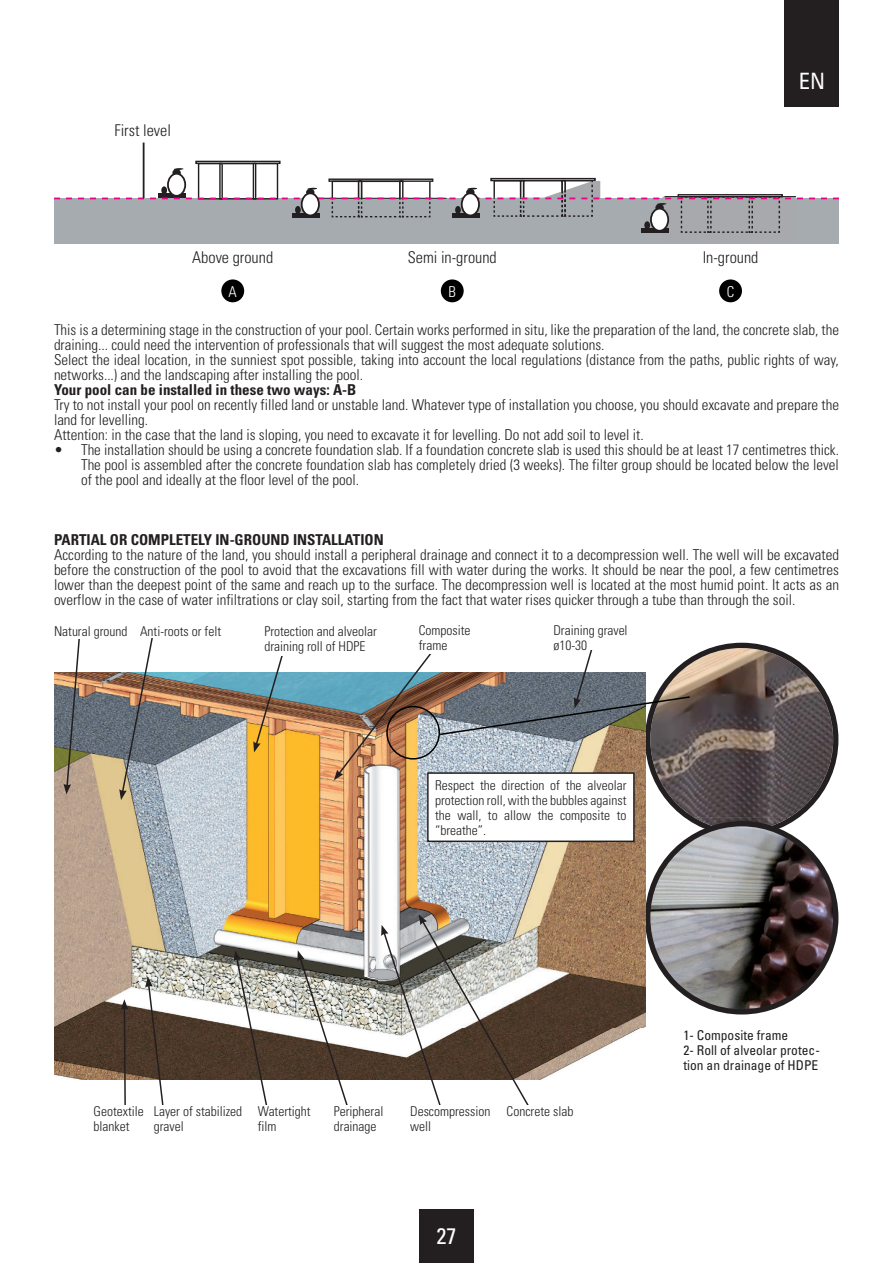
<style>
.page{position:relative;width:893px;height:1263px;background:#fff}
.page>*{position:absolute;margin:0;border:0;box-sizing:border-box;transform-origin:0 0}
.t1{font:condensed 22.5px "Univers";color:#fff}
.t2{font:300 condensed 16.2px "Univers";color:#231f20}
.t3{font:300 condensed 15px/15px "Univers";color:#231f20}
.t4{font:700 condensed 15px "Univers";color:#231f20}
.t5{font:300 condensed 15px "Univers";color:#fff}
.t6{font:300 condensed 13.5px/15px "Univers";color:#231f20}
.t7{font:condensed 13.5px/15px "Univers";color:#231f20}
</style>
<div class="page">
<div style="left:419px;top:1209px;width:54px;height:54px;background:#231f20"></div>
<img style="left:648px;top:824px;width:188px;height:188px;border-radius:94px">
<div style="left:645px;top:821px;width:193px;height:193px;border:5px solid #231f20;border-radius:50%"></div>
<div style="left:785px;top:0;width:54px;height:107px;background:#231f20"></div>
<div style="left:221px;top:279px;width:23px;height:23px;background:#000;border-radius:50%"></div>
<div style="left:441px;top:279px;width:23px;height:23px;background:#000;border-radius:50%"></div>
<div style="left:719px;top:279px;width:23px;height:23px;background:#000;border-radius:50%"></div>
<div style="left:54px;top:198px;width:785px;height:45px;background:#a6abb0"></div>
<div style="left:490px;top:178px;width:106px;height:3px;border:1px solid #231f20"></div>
<div style="left:198px;top:163px;width:80px;height:36px;border:1px solid #231f20"></div>
<div style="left:195px;top:161px;width:86px;height:3px;border:1px solid #231f20"></div>
<div style="left:219px;top:163px;width:4px;height:37px;border:1px solid #231f20"></div>
<div style="left:253px;top:163px;width:3px;height:37px;border:1px solid #231f20"></div>
<div style="left:172px;top:169px;width:9px;height:7px;background:#231f20;border-radius:50%"></div>
<div style="left:167px;top:173px;width:19px;height:24px;border:2px solid #231f20;border-radius:50%"></div>
<svg style="left:174px;top:168px;width:9px;height:2px"></svg>
<hr style="left:143px;top:143px;width:2px;height:55px;background:#231f20">
<svg style="left:54px;top:179px;width:785px;height:54px"></svg>
<img style="left:54px;top:672px;width:591px;height:408px">
<svg style="left:119px;top:638px;width:54px;height:162px"></svg>
<svg style="left:253px;top:656px;width:56px;height:96px"></svg>
<svg style="left:121px;top:999px;width:7px;height:106px"></svg>
<svg style="left:145px;top:977px;width:31px;height:128px"></svg>
<svg style="left:234px;top:950px;width:37px;height:155px"></svg>
<svg style="left:63px;top:639px;width:28px;height:155px"></svg>
<svg style="left:297px;top:914px;width:328px;height:191px"></svg>
<img style="left:334px;top:642px;width:504px;height:194px">
<div style="left:553px;top:624px;width:89px;height:26px;background:#fff"></div>
<div style="left:428px;top:773px;width:206px;height:68px;background:#fff"></div>
<div style="left:427px;top:772px;width:208px;height:70px;border:2px solid #231f20"></div>
<p class="t2" style="left:114px;top:121px;width:58px">First level</p>
<h1 class="t1" style="left:799px;top:66px;width:28px">EN</h1>
<p class="t2" style="left:192px;top:247px;width:82px">Above ground</p>
<p class="t2" style="left:408px;top:247px;width:91px">Semi in-ground</p>
<p class="t2" style="left:703px;top:247px;width:57px">In-ground</p>
<p class="t5" style="left:229px;top:283px;width:10px">A</p>
<p class="t5" style="left:448px;top:283px;width:9px">B</p>
<p class="t5" style="left:727px;top:283px;width:9px">C</p>
<p class="t3" style="left:54px;top:322px;width:786px">This is a determining stage in the construction of your pool. Certain works performed in situ, like the preparation of the land, the concrete slab, the draining... could need the intervention of professionals that will suggest the most adequate solutions.<br>Select the ideal location, in the sunniest spot possible, taking into account the local regulations (distance from the paths, public rights of way, networks...) and the landscaping after installing the pool.</p>
<p class="t4" style="left:54px;top:380px;width:304px">Your pool can be installed in these two ways: A-B</p>
<p class="t3" style="left:54px;top:397px;width:786px">Try to not install your pool on recently filled land or unstable land. Whatever type of installation you choose, you should excavate and prepare the land for levelling.<br>Attention: in the case that the land is sloping, you need to excavate it for levelling. Do not add soil to level it.</p>
<p class="t3" style="left:81px;top:442px;width:760px;text-align:justify;text-indent:-27px">• The installation should be using a concrete foundation slab. If a foundation concrete slab is used this should be at least 17 centimetres thick.<br>The pool is assembled after the concrete foundation slab has completely dried (3 weeks). The filter group should be located below the level of the pool and ideally at the floor level of the pool.</p>
<p class="t4" style="left:54px;top:531px;width:331px">PARTIAL OR COMPLETELY IN-GROUND INSTALLATION</p>
<p class="t3" style="left:54px;top:547px;width:786px;text-align:justify">According to the nature of the land, you should install a peripheral drainage and connect it to a decompression well. The well will be excavated before the construction of the pool to avoid that the excavations fill with water during the works. It should be near the pool, a few centimetres lower than the deepest point of the same and reach up to the surface. The decompression well is located at the most humid point. It acts as an overflow in the case of water infiltrations or clay soil, starting from the fact that water rises quicker through a tube than through the soil.</p>
<p class="t6" style="left:54px;top:623px;width:169px">Natural ground Anti-roots or felt</p>
<p class="t6" style="left:264px;top:623px;width:114px">Protection and alveolar draining roll of HDPE</p>
<p class="t6" style="left:419px;top:622px;width:53px">Composite frame</p>
<p class="t6" style="left:553px;top:623px;width:76px">Draining gravel ø10-30</p>
<p class="t6" style="left:435px;top:777px;width:193px;text-align:justify">Respect the direction of the alveolar protection roll, with the bubbles against the wall, to allow the composite to “breathe”.</p>
<p class="t6" style="left:94px;top:1103px;width:52px">Geotextile blanket</p>
<p class="t6" style="left:154px;top:1103px;width:90px">Layer of stabilized gravel</p>
<p class="t6" style="left:258px;top:1104px;width:54px">Watertight film</p>
<p class="t6" style="left:334px;top:1104px;width:51px">Peripheral drainage</p>
<p class="t6" style="left:410px;top:1104px;width:165px">Descompression Concrete slab well</p>
<h1 class="t1" style="left:436px;top:1221px;width:21px">27</h1>
<p class="t7" style="left:683px;top:1027px;width:138px">1- Composite frame<br>2- Roll of alveolar protec&shy;tion an drainage of HDPE</p>
</div>
